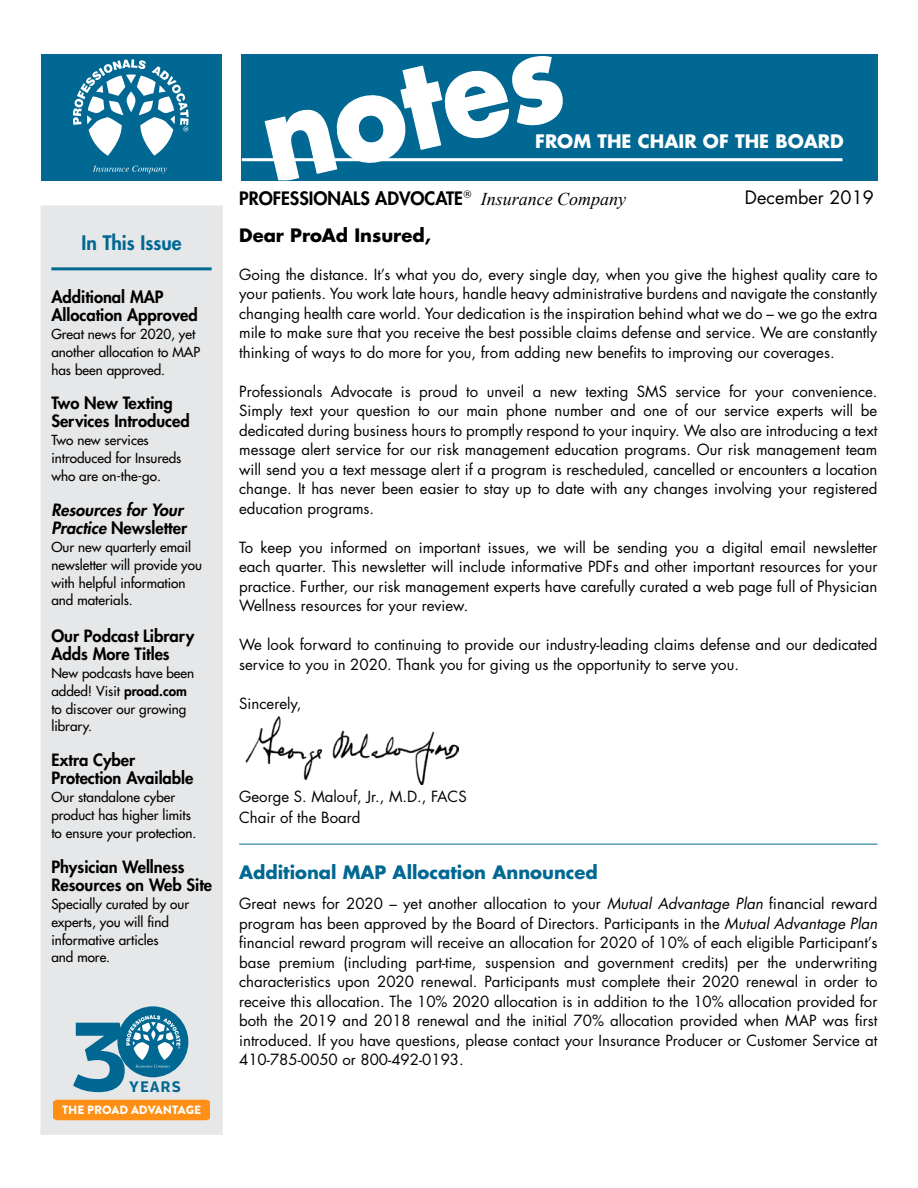
<style>
.page{position:relative;width:918px;height:1188px;background:#fff}
.page>*{position:absolute;margin:0;border:0;box-sizing:border-box;transform-origin:0 0}
.t1{font:700 97.65px "Enzo OT";color:#006892}
.t2{font:800 19.5px "Futura Std";color:#006892}
.t3{font:700 18.15px "Futura Std";color:#fff}
.t4{font:800 18px "Futura Std";color:#000}
.t5{font:700 18px "Futura Std";color:#006892}
.t6{font:700 18px "Futura Std";color:#000}
.t7{font:18px "Futura Std";color:#000}
.t8{font:800 16.5px/18px "Futura Std";color:#000}
.t9{font:italic 800 16.5px/18px "Futura Std";color:#000}
.t10{font:700 15.15px "Enzo OT";letter-spacing:.075em;color:#006892}
.t11{font:15px/19.5px "Futura Std";color:#000;text-align:justify}
.t12{font:500 13.5px/18px "Futura Std";color:#000}
.t13{font:900 12px "Brandon Grotesque";color:#fff}
.s1{font-style:normal}
.s2{font-weight:800}
.s3{font-family:"Times New Roman";font-weight:400;font-style:italic}
.s4{font-style:italic}
</style>
<div class="page">
<img style="left:245px;top:716px;width:213px;height:68px">
<div style="left:40px;top:205px;width:183px;height:930px;background:#e6e7e8;border:2px solid #e6e7e8"></div>
<div style="left:242px;top:54px;width:636px;height:126px;background:#006892"></div>
<svg style="left:264px;top:56px;width:303px;height:124px"></svg>
<hr style="left:242px;top:158px;width:601px;height:3px;background:#fff">
<div style="left:42px;top:54px;width:180px;height:126px;background:#006892"></div>
<svg style="left:93px;top:166px;width:74px;height:8px"></svg>
<svg style="left:73px;top:59px;width:116px;height:97px"></svg>
<hr style="left:51px;top:267px;width:161px;height:3px;background:#006892">
<hr style="left:239px;top:844px;width:638px;height:1px;background:#006892">
<div style="left:117px;top:1006px;width:71px;height:71px;background:#006892;border-radius:50%"></div>
<div style="left:54px;top:1100px;width:155px;height:20px;background:#ff9015"></div>
<svg style="left:126px;top:1015px;width:54px;height:53px"></svg>
<h2 class="t2" style="left:82px;top:230px;width:102px">In This Issue</h2>
<p class="t8" style="left:51px;top:287px;width:148px">Additional MAP<br>Allocation Approved</p>
<p class="t12" style="left:51px;top:325px;width:150px">Great news for 2020, yet another allocation to MAP has been approved.</p>
<p class="t8" style="left:51px;top:394px;width:140px">Two New Texting<br>Services Introduced</p>
<p class="t12" style="left:51px;top:431px;width:132px">Two new services introduced for Insureds who are on-the-go.</p>
<p class="t9" style="left:51px;top:501px;width:137px">Resources for Your<br>Practice <span class="s1">Newsletter</span></p>
<p class="t12" style="left:51px;top:538px;width:152px">Our new quarterly email newsletter will provide you with helpful information and materials.</p>
<p class="t8" style="left:51px;top:626px;width:145px">Our Podcast Library<br>Adds More Titles</p>
<p class="t12" style="left:51px;top:664px;width:144px">New podcasts have been added! Visit <span class="s2">proad.com </span>to discover our growing library.</p>
<p class="t8" style="left:51px;top:751px;width:144px">Extra Cyber<br>Protection Available</p>
<p class="t12" style="left:51px;top:788px;width:147px">Our standalone cyber product has higher limits to ensure your protection.</p>
<p class="t8" style="left:51px;top:857px;width:162px">Physician Wellness<br>Resources on Web Site</p>
<p class="t12" style="left:51px;top:895px;width:139px">Specially curated by our experts, you will find informative articles<br>and more.</p>
<h1 class="t1" style="left:70px;top:995px;width:60px">3</h1>
<p class="t10" style="left:129px;top:1077px;width:53px">YEARS</p>
<p class="t13" style="left:62px;top:1102px;width:141px">THE PROAD ADVANTAGE</p>
<p class="t3" style="left:535px;top:129px;width:310px">FROM THE CHAIR OF THE BOARD</p>
<p class="t4" style="left:239px;top:187px;width:389px">PROFESSIONALS ADVOCATE<sup>®</sup> <span class="s3">Insurance Company</span></p>
<p class="t7" style="left:745px;top:185px;width:130px">December 2019</p>
<p class="t6" style="left:239px;top:224px;width:193px">Dear ProAd Insured,</p>
<p class="t11" style="left:239px;top:265px;width:640px">Going the distance. It’s what you do, every single day, when you give the highest quality care to your patients. You work late hours, handle heavy administrative burdens and navigate the constantly changing health care world. Your dedication is the inspiration behind what we do – we go the extra mile to make sure that you receive the best possible claims defense and service. We are constantly thinking of ways to do more for you, from adding new benefits to improving our coverages.</p>
<p class="t11" style="left:239px;top:382px;width:640px">Professionals Advocate is proud to unveil a new texting SMS service for your convenience.<br>Simply text your question to our main phone number and one of our service experts will be dedicated during business hours to promptly respond to your inquiry. We also are introducing a text message alert service for our risk management education programs. Our risk management team will send you a text message alert if a program is rescheduled, cancelled or encounters a location change. It has never been easier to stay up to date with any changes involving your registered education programs.</p>
<p class="t11" style="left:239px;top:538px;width:640px">To keep you informed on important issues, we will be sending you a digital email newsletter each quarter. This newsletter will include informative PDFs and other important resources for your practice. Further, our risk management experts have carefully curated a web page full of Physician Wellness resources for your review.</p>
<p class="t11" style="left:239px;top:635px;width:640px">We look forward to continuing to provide our industry-leading claims defense and our dedicated service to you in 2020. Thank you for giving us the opportunity to serve you.</p>
<p class="t11" style="left:239px;top:694px;width:64px">Sincerely,</p>
<p class="t11" style="left:239px;top:786px;width:229px;line-height:21px">George S. Malouf, Jr., M.D., FACS<br>Chair of the Board</p>
<p class="t5" style="left:239px;top:860px;width:360px">Additional MAP Allocation Announced</p>
<p class="t11" style="left:239px;top:894px;width:640px">Great news for 2020 – yet another allocation to your <span class="s4">Mutual Advantage Plan</span> financial reward program has been approved by the Board of Directors. Participants in the <span class="s4">Mutual Advantage Plan </span>financial reward program will receive an allocation for 2020 of 10% of each eligible Participant’s base premium (including part-time, suspension and government credits) per the underwriting characteristics upon 2020 renewal. Participants must complete their 2020 renewal in order to receive this allocation. The 10% 2020 allocation is in addition to the 10% allocation provided for both the 2019 and 2018 renewal and the initial 70% allocation provided when MAP was first introduced. If you have questions, please contact your Insurance Producer or Customer Service at 410-785-0050 or 800-492-0193.</p>
</div>
